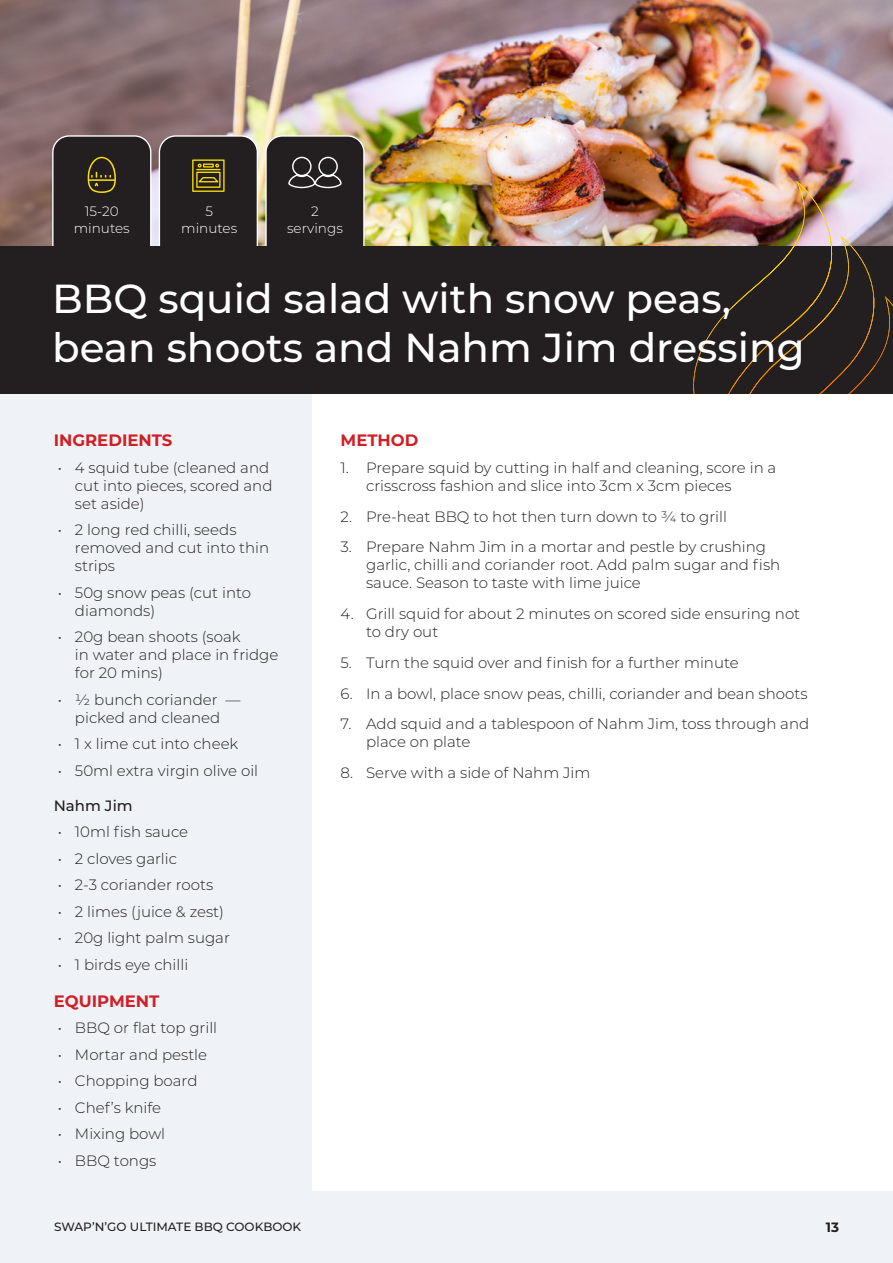
<style>
.page{position:relative;width:893px;height:1263px;background:#fff}
.page>*{position:absolute;margin:0;border:0;box-sizing:border-box;transform-origin:0 0}
.t1{font:500 40.5px/48.6px "Montserrat";color:#fff}
.t2{font:700 16.5px "Montserrat";color:#d02027}
.t3{font:300 15px/18px "Montserrat";color:#231f20}
.t4{font:500 15px "Montserrat";color:#231f20}
.t5{font:300 13.65px/16.4px "Montserrat";color:#fff;text-align:center}
.t6{font:700 13.5px "Montserrat";color:#231f20}
.t7{font:500 12px "Montserrat";color:#231f20}
</style>
<div class="page">
<div style="left:0;top:1191px;width:893px;height:72px;background:#eff2f7"></div>
<div style="left:0;top:387px;width:311px;height:813px;background:#eff2f7"></div>
<img style="left:0;top:0;width:893px;height:247px">
<div style="left:53px;top:136px;width:98px;height:129px;background:#231f20;border-radius:16px"></div>
<div style="left:52px;top:135px;width:99px;height:131px;border:1px solid #fff;border-radius:16px"></div>
<svg style="left:88px;top:157px;width:28px;height:36px"></svg>
<div style="left:159px;top:136px;width:98px;height:129px;background:#231f20;border-radius:16px"></div>
<div style="left:159px;top:135px;width:99px;height:131px;border:1px solid #fff;border-radius:16px"></div>
<div style="left:266px;top:136px;width:98px;height:129px;background:#231f20;border-radius:16px"></div>
<div style="left:265px;top:135px;width:100px;height:131px;border:1px solid #fff;border-radius:16px"></div>
<div style="left:0;top:247px;width:893px;height:147px;background:#231f20"></div>
<img style="left:690px;top:180px;width:203px;height:214px">
<svg style="left:192px;top:159px;width:33px;height:33px"></svg>
<svg style="left:288px;top:156px;width:54px;height:33px"></svg>
<p class="t5" style="left:74px;top:204px;width:57px">15-20 minutes</p>
<p class="t5" style="left:181px;top:204px;width:57px">5 minutes</p>
<p class="t5" style="left:287px;top:204px;width:57px">2 servings</p>
<h1 class="t1" style="left:52px;top:276px;width:754px">BBQ squid salad with snow peas, bean shoots and Nahm Jim dressing</h1>
<p class="t2" style="left:54px;top:433px;width:120px">INGREDIENTS</p>
<p class="t3" style="left:75px;top:459px;width:199px;text-indent:-17px">• 4 squid tube (cleaned and cut into pieces, scored and set aside)</p>
<p class="t3" style="left:75px;top:521px;width:196px;text-indent:-17px">• 2 long red chilli, seeds removed and cut into thin strips</p>
<p class="t3" style="left:75px;top:584px;width:178px;text-indent:-17px">• 50g snow peas (cut into diamonds)</p>
<p class="t3" style="left:75px;top:628px;width:205px;text-indent:-17px">• 20g bean shoots (soak<br>in water and place in fridge for 20 mins)</p>
<p class="t3" style="left:58px;top:691px;width:184px;text-align:center">• ½ bunch coriander — picked and cleaned</p>
<p class="t3" style="left:58px;top:735px;width:182px">• 1 x lime cut into cheek</p>
<p class="t3" style="left:58px;top:762px;width:202px">• 50ml extra virgin olive oil</p>
<p class="t4" style="left:54px;top:798px;width:80px">Nahm Jim</p>
<p class="t3" style="left:58px;top:823px;width:132px">• 10ml fish sauce</p>
<p class="t3" style="left:58px;top:850px;width:121px">• 2 cloves garlic</p>
<p class="t3" style="left:58px;top:876px;width:157px">• 2-3 coriander roots</p>
<p class="t3" style="left:58px;top:903px;width:168px">• 2 limes (juice &amp; zest)</p>
<p class="t3" style="left:58px;top:929px;width:173px">• 20g light palm sugar</p>
<p class="t3" style="left:58px;top:956px;width:132px">• 1 birds eye chilli</p>
<p class="t2" style="left:54px;top:994px;width:107px">EQUIPMENT</p>
<p class="t3" style="left:58px;top:1019px;width:161px">• BBQ or flat top grill</p>
<p class="t3" style="left:58px;top:1046px;width:151px">• Mortar and pestle</p>
<p class="t3" style="left:58px;top:1072px;width:141px">• Chopping board</p>
<p class="t3" style="left:58px;top:1099px;width:105px">• Chef’s knife</p>
<p class="t3" style="left:58px;top:1125px;width:109px">• Mixing bowl</p>
<p class="t3" style="left:58px;top:1152px;width:100px">• BBQ tongs</p>
<p class="t2" style="left:341px;top:433px;width:79px">METHOD</p>
<p class="t3" style="left:366px;top:459px;width:412px;text-indent:-26px">1. Prepare squid by cutting in half and cleaning, score in a crisscross fashion and slice into 3cm x 3cm pieces</p>
<p class="t3" style="left:341px;top:508px;width:388px">2. Pre-heat BBQ to hot then turn down to ¾ to grill</p>
<p class="t3" style="left:366px;top:538px;width:416px;text-indent:-26px">3. Prepare Nahm Jim in a mortar and pestle by crushing garlic, chilli and coriander root. Add palm sugar and fish sauce. Season to taste with lime juice</p>
<p class="t3" style="left:366px;top:605px;width:436px;text-indent:-26px">4. Grill squid for about 2 minutes on scored side ensuring not to dry out</p>
<p class="t3" style="left:341px;top:654px;width:400px">5. Turn the squid over and finish for a further minute</p>
<p class="t3" style="left:341px;top:685px;width:469px">6. In a bowl, place snow peas, chilli, coriander and bean shoots</p>
<p class="t3" style="left:366px;top:715px;width:445px;text-indent:-26px">7. Add squid and a tablespoon of Nahm Jim, toss through and place on plate</p>
<p class="t3" style="left:341px;top:764px;width:251px">8. Serve with a side of Nahm Jim</p>
<p class="t7" style="left:54px;top:1222px;width:249px">SWAP’N’GO ULTIMATE BBQ COOKBOOK</p>
<p class="t6" style="left:826px;top:1221px;width:15px">13</p>
</div>
